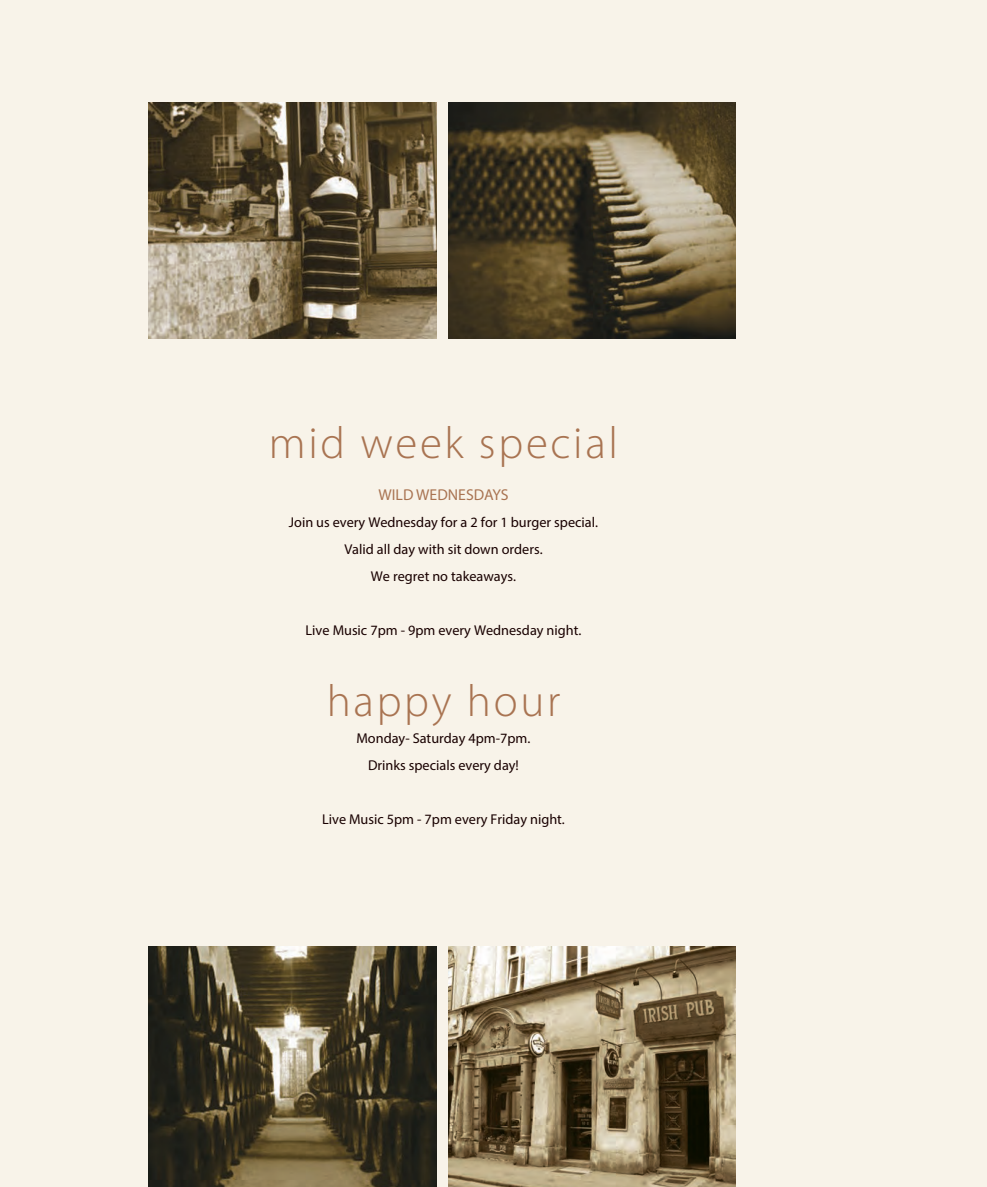
<style>
.page{position:relative;width:987px;height:1187px;background:#fff}
.page>*{position:absolute;margin:0;border:0;box-sizing:border-box;transform-origin:0 0}
.t1{font:300 45px "Myriad Pro";letter-spacing:.06em;color:#a97452}
.t2{font:15.75px "Myriad Pro";color:#a97452}
.t3{font:14.25px "Myriad Pro";color:#180000}
</style>
<div class="page">
<div style="left:0;top:0;width:986px;height:1186px;background:#f8f3e9"></div>
<img style="left:449px;top:946px;width:287px;height:240px">
<img style="left:149px;top:946px;width:287px;height:240px">
<img style="left:149px;top:102px;width:287px;height:236px">
<img style="left:449px;top:102px;width:287px;height:236px">
<p class="t1" style="left:269px;top:418px;width:351px">mid week special</p>
<p class="t2" style="left:378px;top:485px;width:131px">WILD WEDNESDAYS</p>
<p class="t3" style="left:289px;top:513px;width:311px">Join us every Wednesday for a 2 for 1 burger special.</p>
<p class="t3" style="left:344px;top:540px;width:200px">Valid all day with sit down orders.</p>
<p class="t3" style="left:371px;top:567px;width:147px">We regret no takeaways.</p>
<p class="t3" style="left:305px;top:621px;width:277px">Live Music 7pm - 9pm every Wednesday night.</p>
<p class="t1" style="left:327px;top:676px;width:235px">happy hour</p>
<p class="t3" style="left:356px;top:729px;width:175px">Monday- Saturday 4pm-7pm.</p>
<p class="t3" style="left:368px;top:756px;width:152px">Drinks specials every day!</p>
<p class="t3" style="left:322px;top:810px;width:244px">Live Music 5pm - 7pm every Friday night.</p>
</div>
